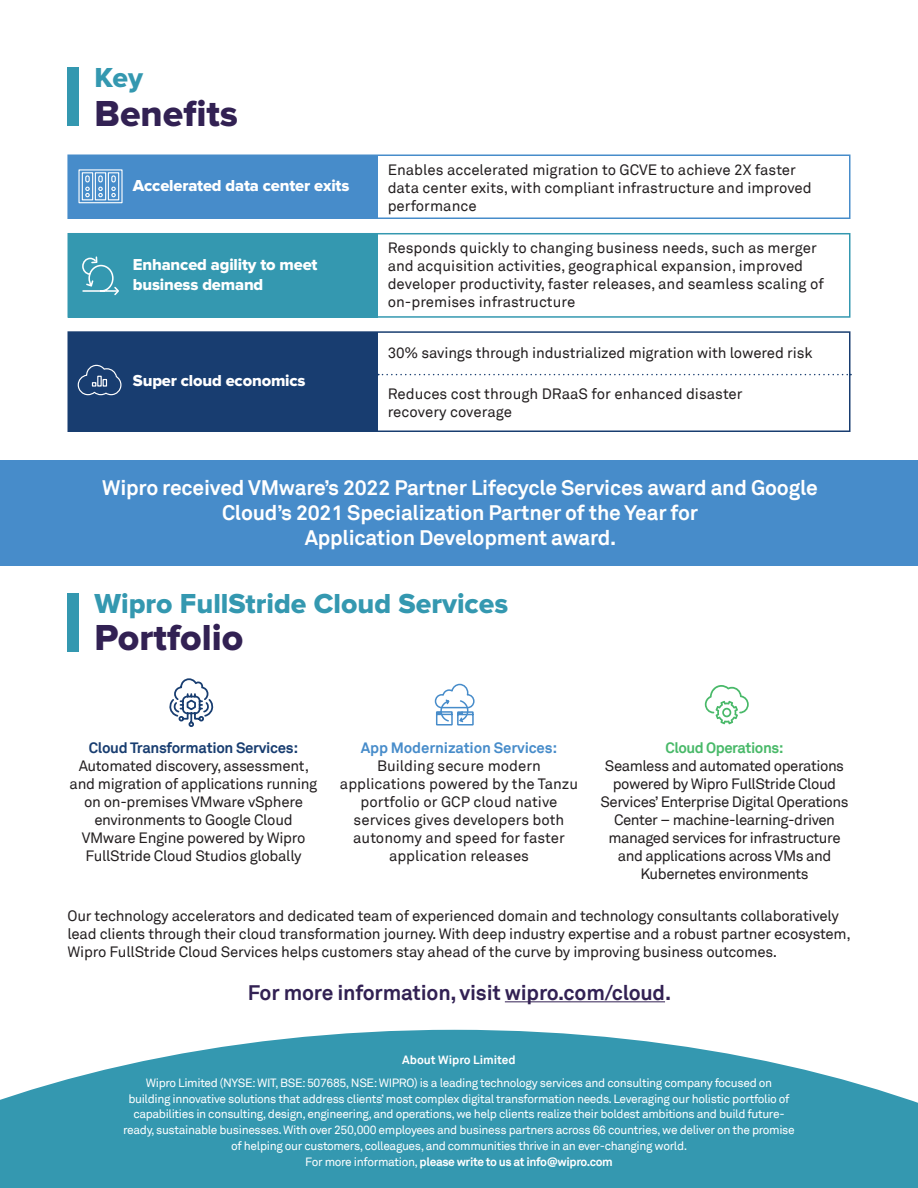
<style>
.page{position:relative;width:918px;height:1188px;background:#fff}
.page>*{position:absolute;margin:0;border:0;box-sizing:border-box;transform-origin:0 0}
.t1{font:37.5px "Proxima Nova Extrabld";color:#322153}
.t2{font:28.5px "Proxima Nova Extrabld";color:#3498b0}
.Body{font:700 21px/25.2px "Wipro Akkurat TT";letter-spacing:-.01em;color:#fff;text-align:center}
.Body-2{font:700 21px "Wipro Akkurat TT";letter-spacing:-.01em;color:#322153}
.Body-3{font:16.5px/19.5px "Proxima Nova Extrabld";letter-spacing:-.01em;color:#fff}
.Body-4{font:15px/18px "Wipro Akkurat TT";letter-spacing:-.015em;color:#231f20}
.t3{font:12px/15.8px "Wipro Akkurat TT";letter-spacing:-.03em;color:#fff;text-align:center}
.t4{font:700 12px "Wipro Akkurat TT";color:#fff}
.s1{font-weight:700;color:#183d70}
.s2{font-weight:700;color:#478cca}
.s3{font-weight:700;color:#49b969}
.s4{font-weight:700}
</style>
<div class="page">
<div style="left:68px;top:155px;width:310px;height:64px;background:#478cca"></div>
<div style="left:68px;top:68px;width:11px;height:58px;background:#3498b0"></div>
<div style="left:67px;top:154px;width:783px;height:65px;border:2px solid #478cca"></div>
<svg style="left:78px;top:169px;width:45px;height:35px"></svg>
<div style="left:68px;top:234px;width:310px;height:84px;background:#3498b0"></div>
<div style="left:68px;top:233px;width:782px;height:85px;border:2px solid #3498b0"></div>
<svg style="left:82px;top:256px;width:37px;height:40px"></svg>
<svg style="left:378px;top:374px;width:473px;height:1px"></svg>
<div style="left:68px;top:332px;width:310px;height:100px;background:#183d70"></div>
<div style="left:68px;top:331px;width:782px;height:101px;border:2px solid #183d70"></div>
<svg style="left:77px;top:364px;width:45px;height:32px"></svg>
<svg style="left:434px;top:683px;width:41px;height:43px"></svg>
<svg style="left:705px;top:685px;width:44px;height:39px"></svg>
<svg style="left:169px;top:678px;width:45px;height:49px"></svg>
<svg style="left:0;top:1030px;width:918px;height:158px;background:#51a6bb"></svg>
<hr style="left:505px;top:1001px;width:160px;height:1px;background:#322153">
<div style="left:0;top:461px;width:918px;height:105px;background:#478cca"></div>
<div style="left:68px;top:593px;width:11px;height:58px;background:#3498b0"></div>
<p class="t2" style="left:94px;top:61px;width:50px">Key</p>
<p class="t1" style="left:94px;top:92px;width:145px">Benefits</p>
<p class="Body-3" style="left:133px;top:176px;width:218px">Accelerated data center exits</p>
<p class="Body-3" style="left:133px;top:255px;width:186px">Enhanced agility to meet business demand</p>
<p class="Body-3" style="left:133px;top:371px;width:174px">Super cloud economics</p>
<p class="Body-4" style="left:388px;top:161px;width:426px">Enables accelerated migration to GCVE to achieve 2X faster data center exits, with compliant infrastructure and improved performance</p>
<p class="Body-4" style="left:388px;top:239px;width:438px">Responds quickly to changing business needs, such as merger and acquisition activities, geographical expansion, improved developer productivity, faster releases, and seamless scaling of on-premises infrastructure</p>
<p class="Body-4" style="left:388px;top:344px;width:426px">30% savings through industrialized migration with lowered risk</p>
<p class="Body-4" style="left:388px;top:385px;width:356px">Reduces cost through DRaaS for enhanced disaster recovery coverage</p>
<p class="Body" style="left:102px;top:474px;width:717px">Wipro received VMware’s 2022 Partner Lifecycle Services award and Google<br>Cloud’s 2021 Specialization Partner of the Year for<br>Application Development award.</p>
<p class="t2" style="left:94px;top:587px;width:415px">Wipro FullStride Cloud Services</p>
<p class="t1" style="left:94px;top:616px;width:150px">Portfolio</p>
<p class="Body-4" style="left:70px;top:739px;width:249px;text-align:center"><span class="s1">Cloud Transformation Services:<br></span>Automated discovery, assessment, and migration of applications running on on-premises VMware vSphere environments to Google Cloud VMware Engine powered by Wipro FullStride Cloud Studios globally</p>
<p class="Body-4" style="left:340px;top:739px;width:240px;text-align:center"><span class="s2">App Modernization Services:<br></span>Building secure modern applications powered by the Tanzu portfolio or GCP cloud native services gives developers both autonomy and speed for faster application releases</p>
<p class="Body-4" style="left:600px;top:739px;width:250px;text-align:center"><span class="s3">Cloud Operations:<br></span>Seamless and automated operations powered by Wipro FullStride Cloud<br>Services’ Enterprise Digital Operations<br>Center – machine-learning-driven managed services for infrastructure and applications across VMs and<br>Kubernetes environments</p>
<p class="Body-4" style="left:68px;top:907px;width:785px">Our technology accelerators and dedicated team of experienced domain and technology consultants collaboratively lead clients through their cloud transformation journey. With deep industry expertise and a robust partner ecosystem,<br>Wipro FullStride Cloud Services helps customers stay ahead of the curve by improving business outcomes.</p>
<p class="Body-2" style="left:248px;top:980px;width:425px">For more information, visit wipro.com/cloud.</p>
<p class="t4" style="left:402px;top:1053px;width:115px">About Wipro Limited</p>
<p class="t3" style="left:123px;top:1075px;width:673px">Wipro Limited (NYSE: WIT, BSE: 507685, NSE: WIPRO) is a leading technology services and consulting company focused on building innovative solutions that address clients’ most complex digital transformation needs. Leveraging our holistic portfolio of capabilities in consulting, design, engineering, and operations, we help clients realize their boldest ambitions and build future&shy;ready, sustainable businesses. With over 250,000 employees and business partners across 66 countries, we deliver on the promise of helping our customers, colleagues, and communities thrive in an ever-changing world.<br>For more information, <span class="s4">please write to us at info@wipro.com</span></p>
</div>
